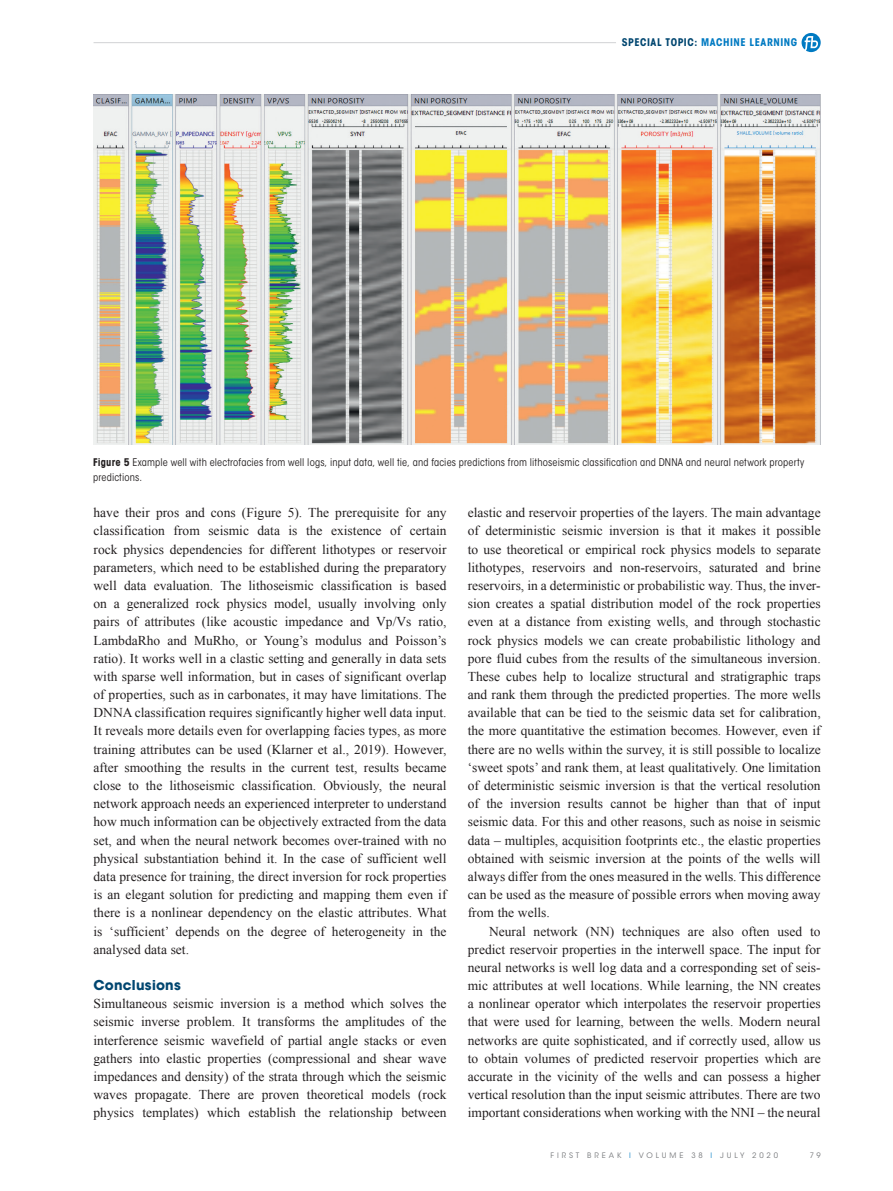
<style>
.page{position:relative;width:893px;height:1191px;background:#fff}
.page>*{position:absolute;margin:0;border:0;box-sizing:border-box;transform-origin:0 0}
._00-FB_BODY{font:13.5px/18.1px "Times New Roman";color:#231f20;text-align:justify}
._00-FB_BODY_indent{font:13.5px/18.1px "Times New Roman";color:#231f20;text-align:justify}
._02-HEADER_2{font:700 13.5px "ITC Avant Garde Std";letter-spacing:.015em;color:#004670}
._06-CAPTION_black{font:condensed 10.5px/15px "ITC Avant Garde Std";letter-spacing:.015em;color:#231f20}
.t1{font:700 condensed 10.5px "ITC Avant Garde Std";letter-spacing:.055em;color:#007ac2}
.t2{font:7.5px "ITC Avant Garde Std";letter-spacing:.39em;color:#787a7d}
.s1{color:#004670}
.s2{font-weight:700}
.s3{color:#1c8acb}
</style>
<div class="page">
<hr style="left:94px;top:42px;width:522px;height:1px;background:#d1d2d4">
<svg style="left:801px;top:33px;width:20px;height:19px"></svg>
<img style="left:94px;top:95px;width:727px;height:349px">
<p class="t1" style="left:622px;top:36px;width:177px"><span class="s1">SPECIAL TOPIC:</span> MACHINE LEARNING</p>
<p class="_06-CAPTION_black" style="left:93px;top:454px;width:713px"><span class="s2">Figure 5</span> Example well with electrofacies from well logs, input data, well tie, and facies predictions from lithoseismic classification and DNNA and neural network property predictions.</p>
<p class="_00-FB_BODY" style="left:94px;top:503px;width:355px">have their pros and cons (Figure 5). The prerequisite for any classification from seismic data is the existence of certain rock physics dependencies for different lithotypes or reservoir parameters, which need to be established during the preparatory well data evaluation. The lithoseismic classification is based on a generalized rock physics model, usually involving only pairs of attributes (like acoustic impedance and Vp/Vs ratio, LambdaRho and MuRho, or Young’s modulus and Poisson’s ratio). It works well in a clastic setting and generally in data sets with sparse well information, but in cases of significant overlap of properties, such as in carbonates, it may have limitations. The DNNA classification requires significantly higher well data input.<br>It reveals more details even for overlapping facies types, as more training attributes can be used (Klarner et al., 2019). However, after smoothing the results in the current test, results became close to the lithoseismic classification. Obviously, the neural network approach needs an experienced interpreter to understand how much information can be objectively extracted from the data set, and when the neural network becomes over-trained with no physical substantiation behind it. In the case of sufficient well data presence for training, the direct inversion for rock properties is an elegant solution for predicting and mapping them even if there is a nonlinear dependency on the elastic attributes. What is ‘sufficient’ depends on the degree of heterogeneity in the analysed data set.</p>
<p class="_02-HEADER_2" style="left:94px;top:976px;width:89px">Conclusions</p>
<p class="_00-FB_BODY" style="left:94px;top:994px;width:354px">Simultaneous seismic inversion is a method which solves the seismic inverse problem. It transforms the amplitudes of the interference seismic wavefield of partial angle stacks or even gathers into elastic properties (compressional and shear wave impedances and density) of the strata through which the seismic waves propagate. There are proven theoretical models (rock physics templates) which establish the relationship between</p>
<p class="_00-FB_BODY" style="left:468px;top:503px;width:354px">elastic and reservoir properties of the layers. The main advantage of deterministic seismic inversion is that it makes it possible to use theoretical or empirical rock physics models to separate lithotypes, reservoirs and non-reservoirs, saturated and brine reservoirs, in a deterministic or probabilistic way. Thus, the inver&shy;sion creates a spatial distribution model of the rock properties even at a distance from existing wells, and through stochastic rock physics models we can create probabilistic lithology and pore fluid cubes from the results of the simultaneous inversion.<br>These cubes help to localize structural and stratigraphic traps and rank them through the predicted properties. The more wells available that can be tied to the seismic data set for calibration, the more quantitative the estimation becomes. However, even if there are no wells within the survey, it is still possible to localize ‘sweet spots’ and rank them, at least qualitatively. One limitation of deterministic seismic inversion is that the vertical resolution of the inversion results cannot be higher than that of input seismic data. For this and other reasons, such as noise in seismic data – multiples, acquisition footprints etc., the elastic properties obtained with seismic inversion at the points of the wells will always differ from the ones measured in the wells. This difference can be used as the measure of possible errors when moving away from the wells.</p>
<p class="_00-FB_BODY_indent" style="left:468px;top:921px;width:354px;text-indent:21px">Neural network (NN) techniques are also often used to predict reservoir properties in the interwell space. The input for neural networks is well log data and a corresponding set of seis&shy;mic attributes at well locations. While learning, the NN creates a nonlinear operator which interpolates the reservoir properties that were used for learning, between the wells. Modern neural networks are quite sophisticated, and if correctly used, allow us to obtain volumes of predicted reservoir properties which are accurate in the vicinity of the wells and can possess a higher vertical resolution than the input seismic attributes. There are two important considerations when working with the NNI – the neural</p>
<p class="t2" style="left:551px;top:1151px;width:229px">FIRST BREAK <span class="s3">I</span> VOLUME 38 <span class="s3">I</span> JULY 2020</p>
<p class="t2" style="left:810px;top:1151px;width:12px">7 9</p>
</div>
